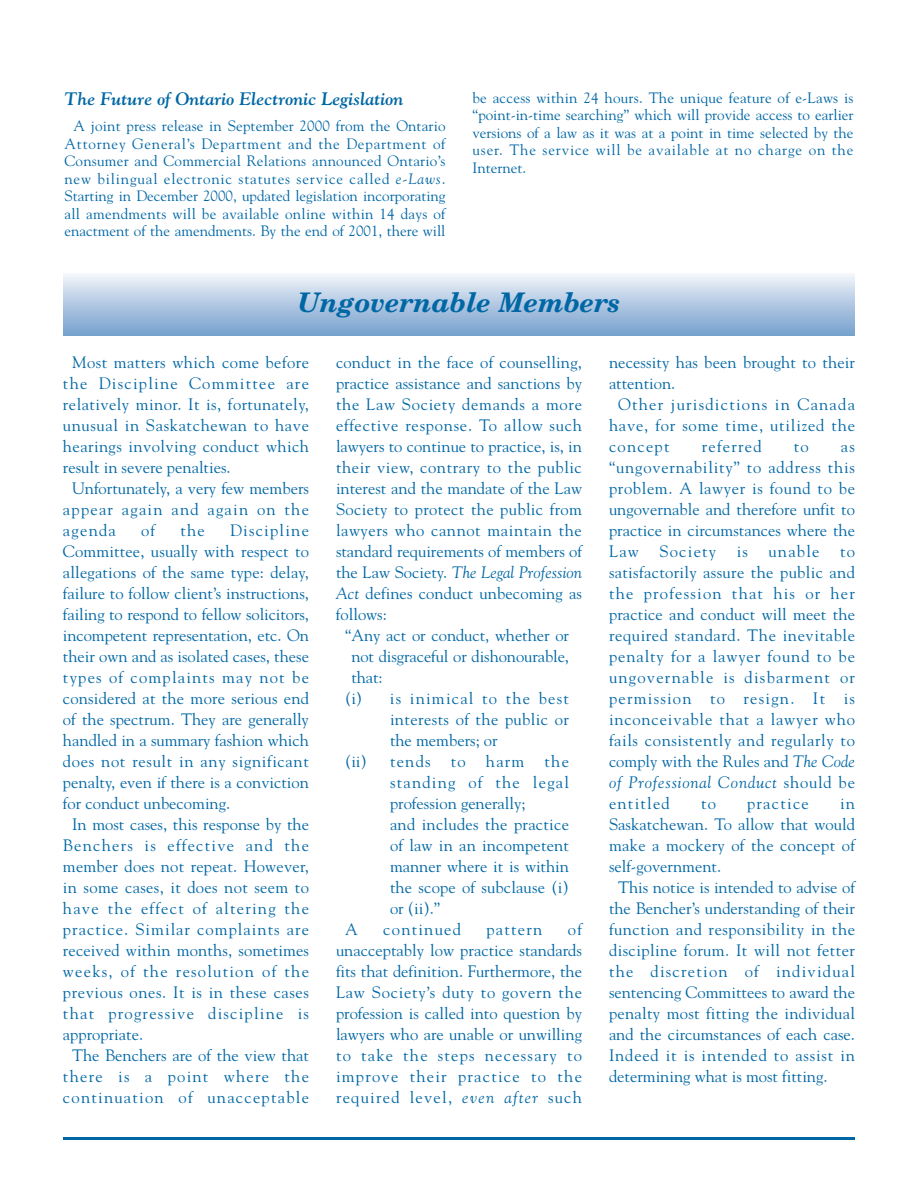
<style>
.page{position:relative;width:918px;height:1188px;background:#fff}
.page>*{position:absolute;margin:0;border:0;box-sizing:border-box;transform-origin:0 0}
.t1{font:italic 700 27px "New Century Schlbk";color:#0067a5}
.t2{font:italic 700 18px "Goudy";color:#0067a5}
.t3{font:16.5px/21px "Goudy";letter-spacing:.015em;color:#0067a5;text-align:justify}
.t4{font:16.5px "Goudy";letter-spacing:.075em;color:#0067a5}
.t5{font:16.5px "Goudy";letter-spacing:-.005em;color:#0067a5}
.t6{font:16.5px "Goudy";letter-spacing:.035em;color:#0067a5}
.t7{font:16.5px "Goudy";letter-spacing:.05em;color:#0067a5}
.t8{font:16.5px "Goudy";letter-spacing:.04em;color:#0067a5}
.t9{font:italic 16.5px "Goudy";color:#0067a5}
.t10{font:16.5px "Goudy";letter-spacing:.06em;color:#0067a5}
.t11{font:16.5px "Goudy";letter-spacing:.045em;color:#0067a5}
.t12{font:15px/17.5px "Goudy";color:#0067a5;text-align:justify}
.s1{font-style:italic}
.s2{font-style:normal}
</style>
<div class="page">
<hr style="left:63px;top:1137px;width:792px;height:3px;background:#0067a5">
<div style="left:63px;top:274px;width:792px;height:62px;background:linear-gradient(to bottom,#f0f3f9,#75a0cd)"></div>
<p class="t2" style="left:64px;top:91px;width:340px">The Future of Ontario Electronic Legislation</p>
<p class="t12" style="left:64px;top:118px;width:383px;text-indent:9px">A joint press release in September 2000 from the Ontario Attorney General’s Department and the Department of Consumer and Commercial Relations announced Ontario’s new bilingual electronic statutes service called <span class="s1">e-Laws</span>.<br>Starting in December 2000, updated legislation incorporating all amendments will be available online within 14 days of enactment of the amendments. By the end of 2001, there will</p>
<p class="t12" style="left:472px;top:90px;width:383px">be access within 24 hours. The unique feature of e-Laws is “point-in-time searching” which will provide access to earlier versions of a law as it was at a point in time selected by the user. The service will be available at no charge on the Internet.</p>
<h1 class="t1" style="left:297px;top:292px;width:325px">Ungovernable Members</h1>
<p class="t3" style="left:72px;top:353px;width:238px">Most matters which come before</p>
<p class="t4" style="left:63px;top:376px;width:248px">the Discipline Committee are</p>
<p class="t3" style="left:63px;top:395px;width:248px">relatively minor. It is, fortunately,</p>
<p class="t6" style="left:63px;top:418px;width:248px">unusual in Saskatchewan to have</p>
<p class="t3" style="left:63px;top:437px;width:247px">hearings involving conduct which</p>
<p class="t3" style="left:63px;top:458px;width:169px">result in severe penalties.</p>
<p class="t3" style="left:72px;top:479px;width:239px">Unfortunately, a very few members</p>
<p class="t4" style="left:63px;top:502px;width:248px">appear again and again on the</p>
<p class="t3" style="left:63px;top:521px;width:54px">agenda</p>
<p class="t3" style="left:141px;top:521px;width:16px">of</p>
<p class="t3" style="left:180px;top:521px;width:26px">the</p>
<p class="t4" style="left:230px;top:523px;width:80px">Discipline</p>
<p class="t3" style="left:63px;top:542px;width:248px">Committee, usually with respect to</p>
<p class="t3" style="left:63px;top:563px;width:248px">allegations of the same type: delay,</p>
<p class="t3" style="left:63px;top:584px;width:248px">failure to follow client’s instructions,</p>
<p class="t5" style="left:63px;top:607px;width:248px">failing to respond to fellow solicitors,</p>
<p class="t5" style="left:63px;top:628px;width:248px">incompetent representation, etc. On</p>
<p class="t3" style="left:63px;top:647px;width:248px">their own and as isolated cases, these</p>
<p class="t4" style="left:63px;top:670px;width:247px">types of complaints may not be</p>
<p class="t3" style="left:63px;top:689px;width:247px">considered at the more serious end</p>
<p class="t3" style="left:63px;top:710px;width:247px">of the spectrum. They are generally</p>
<p class="t3" style="left:63px;top:731px;width:248px">handled in a summary fashion which</p>
<p class="t8" style="left:63px;top:754px;width:248px">does not result in any significant</p>
<p class="t3" style="left:63px;top:773px;width:248px">penalty, even if there is a conviction</p>
<p class="t3" style="left:63px;top:794px;width:169px">for conduct unbecoming.</p>
<p class="t3" style="left:72px;top:815px;width:239px">In most cases, this response by the</p>
<p class="t4" style="left:63px;top:838px;width:248px">Benchers is effective and the</p>
<p class="t3" style="left:63px;top:857px;width:247px">member does not repeat. However,</p>
<p class="t3" style="left:63px;top:878px;width:247px">in some cases, it does not seem to</p>
<p class="t4" style="left:63px;top:901px;width:248px">have the effect of altering the</p>
<p class="t10" style="left:63px;top:922px;width:248px">practice. Similar complaints are</p>
<p class="t3" style="left:63px;top:941px;width:248px">received within months, sometimes</p>
<p class="t4" style="left:63px;top:964px;width:247px">weeks, of the resolution of the</p>
<p class="t6" style="left:63px;top:985px;width:247px">previous ones. It is in these cases</p>
<p class="t4" style="left:63px;top:1006px;width:248px">that progressive discipline is</p>
<p class="t3" style="left:63px;top:1025px;width:82px">appropriate.</p>
<p class="t3" style="left:72px;top:1046px;width:239px">The Benchers are of the view that</p>
<p class="t4" style="left:63px;top:1069px;width:248px">there is a point where the</p>
<p class="t4" style="left:63px;top:1090px;width:248px">continuation of unacceptable</p>
<p class="t3" style="left:336px;top:353px;width:248px">conduct in the face of counselling,</p>
<p class="t3" style="left:336px;top:374px;width:248px">practice assistance and sanctions by</p>
<p class="t8" style="left:336px;top:397px;width:248px">the Law Society demands a more</p>
<p class="t11" style="left:336px;top:418px;width:248px">effective response. To allow such</p>
<p class="t3" style="left:336px;top:437px;width:248px">lawyers to continue to practice, is, in</p>
<p class="t6" style="left:336px;top:460px;width:247px">their view, contrary to the public</p>
<p class="t3" style="left:336px;top:479px;width:248px">interest and the mandate of the Law</p>
<p class="t3" style="left:336px;top:500px;width:248px">Society to protect the public from</p>
<p class="t6" style="left:336px;top:523px;width:247px">lawyers who cannot maintain the</p>
<p class="t3" style="left:336px;top:542px;width:248px">standard requirements of members of</p>
<p class="t9" style="left:336px;top:565px;width:248px"><span class="s2">the Law Society.</span> The Legal Profession</p>
<p class="t3" style="left:336px;top:584px;width:248px"><span class="s1">Act</span> defines conduct unbecoming as</p>
<p class="t3" style="left:336px;top:605px;width:52px">follows:</p>
<p class="t5" style="left:345px;top:628px;width:226px">“Any act or conduct, whether or</p>
<p class="t5" style="left:351px;top:649px;width:219px">not disgraceful or dishonourable,</p>
<p class="t3" style="left:351px;top:668px;width:33px">that:</p>
<p class="t4" style="left:345px;top:691px;width:226px">(i) is inimical to the best</p>
<p class="t3" style="left:390px;top:710px;width:181px">interests of the public or</p>
<p class="t3" style="left:390px;top:731px;width:109px">the members; or</p>
<p class="t4" style="left:345px;top:754px;width:226px">(ii) tends to harm the</p>
<p class="t4" style="left:390px;top:775px;width:181px">standing of the legal</p>
<p class="t3" style="left:390px;top:794px;width:137px">profession generally;</p>
<p class="t3" style="left:390px;top:815px;width:181px">and includes the practice</p>
<p class="t3" style="left:390px;top:836px;width:181px">of law in an incompetent</p>
<p class="t3" style="left:390px;top:857px;width:181px">manner where it is within</p>
<p class="t3" style="left:390px;top:878px;width:181px">the scope of subclause (i)</p>
<p class="t3" style="left:390px;top:899px;width:52px">or (ii).”</p>
<p class="t3" style="left:345px;top:920px;width:14px">A</p>
<p class="t4" style="left:383px;top:922px;width:79px">continued</p>
<p class="t4" style="left:486px;top:922px;width:57px">pattern</p>
<p class="t3" style="left:336px;top:920px;width:248px;text-indent:232px">of unacceptably low practice standards fits that definition. Furthermore, the Law Society’s duty to govern the profession is called into question by lawyers who are unable or unwilling to take the steps necessary to improve their practice to the required level, <span class="s1">even after</span> such</p>
<p class="t3" style="left:609px;top:353px;width:248px">necessity has been brought to their</p>
<p class="t3" style="left:609px;top:374px;width:68px">attention.</p>
<p class="t4" style="left:618px;top:397px;width:239px">Other jurisdictions in Canada</p>
<p class="t7" style="left:609px;top:418px;width:248px">have, for some time, utilized the</p>
<p class="t4" style="left:609px;top:439px;width:62px">concept</p>
<p class="t4" style="left:702px;top:439px;width:61px">referred</p>
<p class="t3" style="left:794px;top:437px;width:16px">to</p>
<p class="t3" style="left:609px;top:437px;width:248px;text-indent:232px">as “ungovernability” to address this problem. A lawyer is found to be ungovernable and therefore unfit to practice in circumstances where the Law Society is unable to satisfactorily assure the public and the profession that his or her practice and conduct will meet the required standard. The inevitable penalty for a lawyer found to be ungovernable is disbarment or permission to resign. It is inconceivable that a lawyer who fails consistently and regularly to comply with the Rules and <span class="s1">The Code of Professional Conduct</span> should be entitled</p>
<p class="t3" style="left:701px;top:794px;width:16px">to</p>
<p class="t4" style="left:747px;top:796px;width:63px">practice</p>
<p class="t3" style="left:840px;top:794px;width:16px">in</p>
<p class="t3" style="left:609px;top:815px;width:247px">Saskatchewan. To allow that would</p>
<p class="t3" style="left:609px;top:836px;width:248px">make a mockery of the concept of</p>
<p class="t3" style="left:609px;top:857px;width:114px">self-government.</p>
<p class="t3" style="left:618px;top:878px;width:239px">This notice is intended to advise of</p>
<p class="t3" style="left:609px;top:899px;width:248px">the Bencher’s understanding of their</p>
<p class="t3" style="left:609px;top:920px;width:248px">function and responsibility in the</p>
<p class="t3" style="left:609px;top:941px;width:248px">discipline forum. It will not fetter</p>
<p class="t4" style="left:609px;top:964px;width:248px">the discretion of individual</p>
<p class="t3" style="left:609px;top:983px;width:248px">sentencing Committees to award the</p>
<p class="t3" style="left:609px;top:1004px;width:248px">penalty most fitting the individual</p>
<p class="t3" style="left:609px;top:1025px;width:248px">and the circumstances of each case.</p>
<p class="t7" style="left:609px;top:1048px;width:247px">Indeed it is intended to assist in</p>
<p class="t3" style="left:609px;top:1067px;width:220px">determining what is most fitting.</p>
</div>
